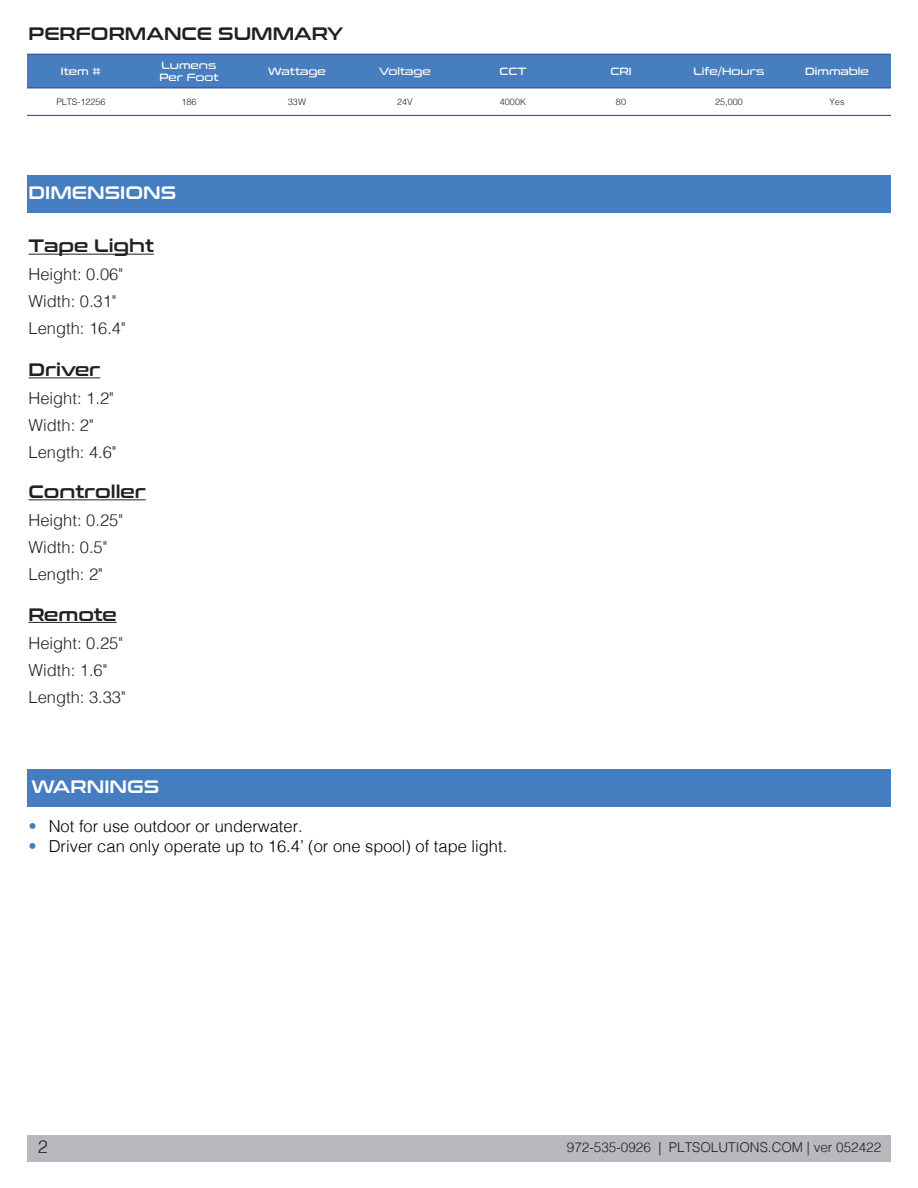
<style>
.page{position:relative;width:918px;height:1188px;background:#fff}
.page>*{position:absolute;margin:0;border:0;box-sizing:border-box;transform-origin:0 0}
.t1{font:18px "Conthrax Sb";color:#231f20}
.t2{font:18px "Conthrax Sb";color:#fff}
.t3{font:300 18px "Helvetica";color:#231f20}
.PLT_Body{font:300 16.5px "Helvetica";color:#231f20}
.t4{font:300 16.5px "Helvetica";color:#000}
.t5{font:300 13.5px "Helvetica";color:#231f20}
.t6{font:10.5px "Conthrax Rg";color:#fff}
.Paragraph_Style_1{font:300 9px "Helvetica";color:#231f20}
.s1{color:#447dc0}
</style>
<div class="page">
<div style="left:27px;top:1135px;width:864px;height:27px;background:#b8b9bc"></div>
<div style="left:27px;top:176px;width:864px;height:37px;background:#447dc0"></div>
<div style="left:27px;top:55px;width:864px;height:33px;background:#467ebf"></div>
<hr style="left:27px;top:115px;width:108px;height:1px;background:#253f8e">
<hr style="left:135px;top:115px;width:108px;height:1px;background:#253f8e">
<hr style="left:243px;top:115px;width:108px;height:1px;background:#253f8e">
<hr style="left:351px;top:115px;width:108px;height:1px;background:#253f8e">
<hr style="left:459px;top:115px;width:108px;height:1px;background:#253f8e">
<hr style="left:567px;top:115px;width:108px;height:1px;background:#253f8e">
<hr style="left:675px;top:115px;width:108px;height:1px;background:#253f8e">
<hr style="left:783px;top:115px;width:108px;height:1px;background:#253f8e">
<hr style="left:27px;top:54px;width:108px;height:1px;background:#253f8e">
<hr style="left:135px;top:54px;width:108px;height:1px;background:#253f8e">
<hr style="left:243px;top:54px;width:108px;height:1px;background:#253f8e">
<hr style="left:351px;top:54px;width:108px;height:1px;background:#253f8e">
<hr style="left:459px;top:54px;width:108px;height:1px;background:#253f8e">
<hr style="left:567px;top:54px;width:108px;height:1px;background:#253f8e">
<hr style="left:675px;top:54px;width:108px;height:1px;background:#253f8e">
<hr style="left:783px;top:54px;width:108px;height:1px;background:#253f8e">
<hr style="left:27px;top:88px;width:108px;height:1px;background:#253f8e">
<hr style="left:135px;top:88px;width:108px;height:1px;background:#253f8e">
<hr style="left:243px;top:88px;width:108px;height:1px;background:#253f8e">
<hr style="left:351px;top:88px;width:108px;height:1px;background:#253f8e">
<hr style="left:459px;top:88px;width:108px;height:1px;background:#253f8e">
<hr style="left:567px;top:88px;width:108px;height:1px;background:#253f8e">
<hr style="left:675px;top:88px;width:108px;height:1px;background:#253f8e">
<hr style="left:783px;top:88px;width:108px;height:1px;background:#253f8e">
<hr style="left:28px;top:254px;width:126px;height:1px;background:#231f20">
<hr style="left:28px;top:377px;width:72px;height:1px;background:#231f20">
<hr style="left:28px;top:499px;width:118px;height:1px;background:#231f20">
<hr style="left:28px;top:622px;width:89px;height:1px;background:#231f20">
<div style="left:27px;top:770px;width:864px;height:37px;background:#447dc0"></div>
<p class="t1" style="left:28px;top:20px;width:316px">PERFORMANCE SUMMARY</p>
<p class="t6" style="left:61px;top:63px;width:42px">Item #</p>
<p class="t6" style="left:162px;top:57px;width:56px">Lumens</p>
<p class="t6" style="left:159px;top:69px;width:61px">Per Foot</p>
<p class="t6" style="left:268px;top:63px;width:59px">Wattage</p>
<p class="t6" style="left:379px;top:63px;width:53px">Voltage</p>
<p class="t6" style="left:500px;top:63px;width:28px">CCT</p>
<p class="t6" style="left:610px;top:63px;width:23px">CRI</p>
<p class="t6" style="left:694px;top:63px;width:72px">Life/Hours</p>
<p class="t6" style="left:805px;top:63px;width:65px">Dimmable</p>
<p class="Paragraph_Style_1" style="left:56px;top:94px;width:51px">PLTS-12256</p>
<p class="Paragraph_Style_1" style="left:181px;top:94px;width:17px">186</p>
<p class="Paragraph_Style_1" style="left:288px;top:94px;width:20px">33W</p>
<p class="Paragraph_Style_1" style="left:397px;top:94px;width:17px">24V</p>
<p class="Paragraph_Style_1" style="left:500px;top:94px;width:28px">4000K</p>
<p class="Paragraph_Style_1" style="left:616px;top:94px;width:12px">80</p>
<p class="Paragraph_Style_1" style="left:715px;top:94px;width:29px">25,000</p>
<p class="Paragraph_Style_1" style="left:829px;top:94px;width:17px">Yes</p>
<p class="t2" style="left:28px;top:179px;width:149px">DIMENSIONS</p>
<p class="t1" style="left:28px;top:232px;width:127px">Tape Light</p>
<p class="PLT_Body" style="left:28px;top:260px;width:96px">Height: 0.06"</p>
<p class="PLT_Body" style="left:28px;top:287px;width:90px">Width: 0.31"</p>
<p class="PLT_Body" style="left:28px;top:314px;width:99px">Length: 16.4"</p>
<p class="t1" style="left:28px;top:356px;width:73px">Driver</p>
<p class="PLT_Body" style="left:28px;top:384px;width:87px">Height: 1.2"</p>
<p class="PLT_Body" style="left:28px;top:411px;width:67px">Width: 2"</p>
<p class="PLT_Body" style="left:28px;top:438px;width:90px">Length: 4.6"</p>
<p class="t1" style="left:28px;top:478px;width:119px">Controller</p>
<p class="PLT_Body" style="left:28px;top:506px;width:96px">Height: 0.25"</p>
<p class="PLT_Body" style="left:28px;top:533px;width:80px">Width: 0.5"</p>
<p class="PLT_Body" style="left:28px;top:560px;width:76px">Length: 2"</p>
<p class="t1" style="left:28px;top:601px;width:90px">Remote</p>
<p class="PLT_Body" style="left:28px;top:629px;width:96px">Height: 0.25"</p>
<p class="PLT_Body" style="left:28px;top:656px;width:80px">Width: 1.6"</p>
<p class="PLT_Body" style="left:28px;top:683px;width:99px">Length: 3.33"</p>
<p class="t2" style="left:32px;top:773px;width:129px">WARNINGS</p>
<p class="t4" style="left:28px;top:812px;width:276px"><span class="s1">•</span> Not for use outdoor or underwater.</p>
<p class="t4" style="left:28px;top:832px;width:480px"><span class="s1">•</span> Driver can only operate up to 16.4’ (or one spool) of tape light.</p>
<p class="t3" style="left:38px;top:1132px;width:12px">2</p>
<p class="t5" style="left:567px;top:1136px;width:316px">972-535-0926 | PLTSOLUTIONS.COM | ver 052422</p>
</div>
